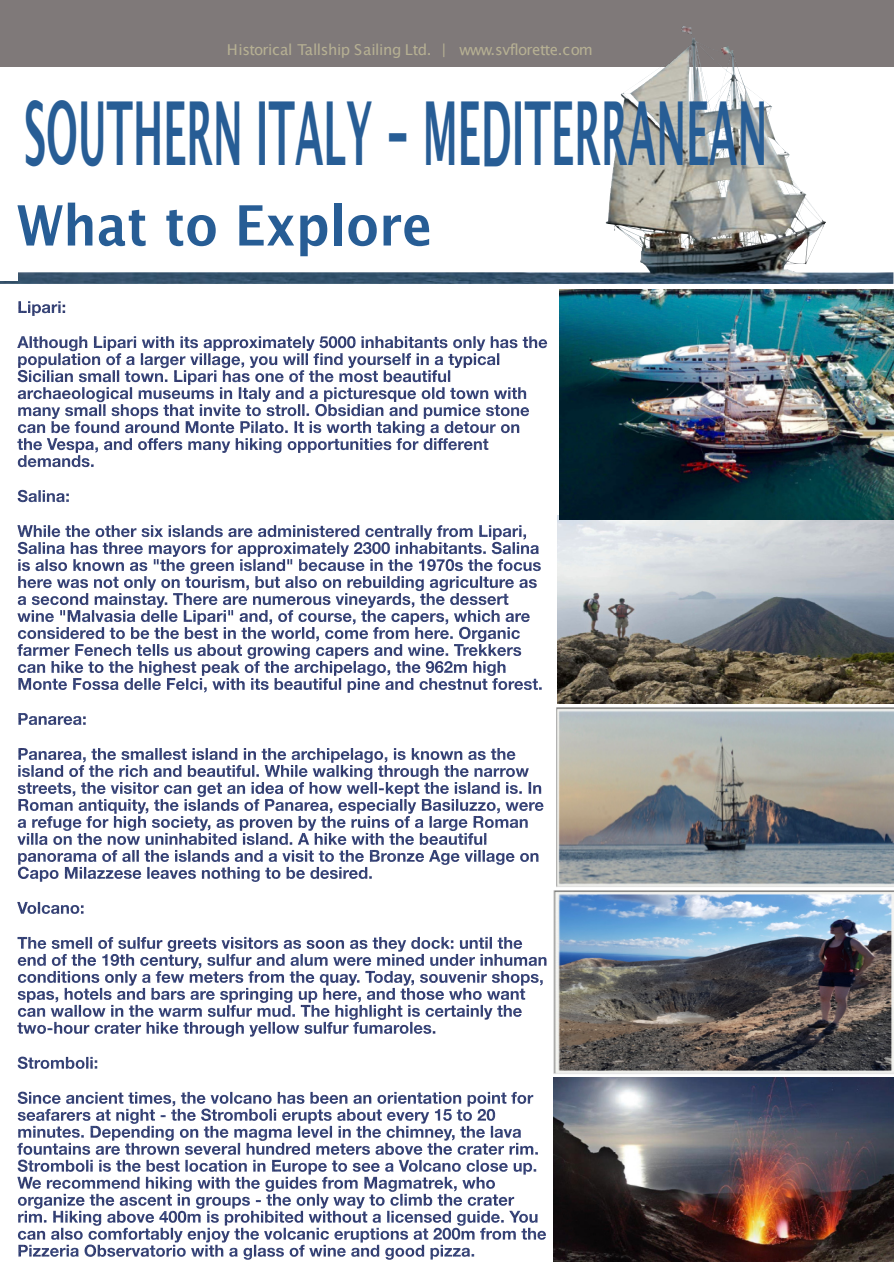
<style>
.page{position:relative;width:894px;height:1264px;background:#fff}
.page>*{position:absolute;margin:0;border:0;box-sizing:border-box;transform-origin:0 0}
.t1{font:700 88.35px "Lucida Grande";color:#275d95;scale:.44 1}
.t2{font:700 55.65px "Lucida Grande";color:#275d95;scale:.92 1}
.t3{font:15px "Lucida Grande";letter-spacing:-.03em;color:#b6b093}
</style>
<div class="page">
<div style="left:0;top:0;width:893px;height:66px;background:#7f7979"></div>
<img style="left:0;top:27px;width:893px;height:257px">
<div style="left:0;top:263px;width:17px;height:18px;background:#fff"></div>
<svg style="left:82px;top:336px;width:466px;height:13px"></svg>
<svg style="left:70px;top:349px;width:430px;height:19px"></svg>
<svg style="left:17px;top:366px;width:439px;height:17px"></svg>
<svg style="left:17px;top:383px;width:510px;height:17px"></svg>
<svg style="left:74px;top:400px;width:455px;height:17px"></svg>
<svg style="left:17px;top:417px;width:503px;height:17px"></svg>
<svg style="left:37px;top:434px;width:452px;height:19px"></svg>
<svg style="left:17px;top:451px;width:78px;height:17px"></svg>
<svg style="left:102px;top:525px;width:425px;height:12px"></svg>
<svg style="left:17px;top:537px;width:522px;height:17px"></svg>
<svg style="left:21px;top:554px;width:520px;height:17px"></svg>
<svg style="left:25px;top:571px;width:513px;height:18px"></svg>
<svg style="left:17px;top:588px;width:496px;height:17px"></svg>
<svg style="left:20px;top:605px;width:510px;height:17px"></svg>
<svg style="left:17px;top:622px;width:503px;height:17px"></svg>
<svg style="left:66px;top:639px;width:456px;height:17px"></svg>
<svg style="left:17px;top:656px;width:489px;height:17px"></svg>
<svg style="left:97px;top:673px;width:445px;height:20px"></svg>
<svg style="left:56px;top:716px;width:30px;height:9px"></svg>
<svg style="left:56px;top:748px;width:460px;height:12px"></svg>
<svg style="left:63px;top:760px;width:466px;height:17px"></svg>
<svg style="left:17px;top:777px;width:525px;height:17px"></svg>
<svg style="left:64px;top:794px;width:480px;height:17px"></svg>
<svg style="left:17px;top:811px;width:511px;height:17px"></svg>
<svg style="left:20px;top:828px;width:467px;height:17px"></svg>
<svg style="left:63px;top:850px;width:476px;height:15px"></svg>
<svg style="left:17px;top:862px;width:360px;height:20px"></svg>
<svg style="left:20px;top:905px;width:64px;height:9px"></svg>
<svg style="left:21px;top:937px;width:502px;height:12px"></svg>
<svg style="left:17px;top:949px;width:530px;height:17px"></svg>
<svg style="left:17px;top:966px;width:526px;height:20px"></svg>
<svg style="left:17px;top:983px;width:513px;height:17px"></svg>
<svg style="left:17px;top:1000px;width:505px;height:20px"></svg>
<svg style="left:17px;top:1017px;width:419px;height:20px"></svg>
<svg style="left:19px;top:1056px;width:79px;height:13px"></svg>
<svg style="left:19px;top:1091px;width:515px;height:13px"></svg>
<svg style="left:17px;top:1104px;width:479px;height:17px"></svg>
<svg style="left:18px;top:1121px;width:503px;height:17px"></svg>
<svg style="left:18px;top:1138px;width:520px;height:17px"></svg>
<svg style="left:17px;top:1159px;width:520px;height:16px"></svg>
<svg style="left:17px;top:1172px;width:483px;height:17px"></svg>
<svg style="left:17px;top:1189px;width:498px;height:17px"></svg>
<svg style="left:35px;top:1206px;width:503px;height:17px"></svg>
<svg style="left:17px;top:1223px;width:529px;height:17px"></svg>
<svg style="left:18px;top:1240px;width:457px;height:19px"></svg>
<img style="left:18px;top:301px;width:47px;height:15px">
<img style="left:17px;top:336px;width:65px;height:15px">
<img style="left:18px;top:353px;width:52px;height:15px">
<img style="left:18px;top:370px;width:45px;height:12px">
<img style="left:18px;top:387px;width:43px;height:12px">
<img style="left:18px;top:407px;width:55px;height:12px">
<img style="left:18px;top:421px;width:52px;height:12px">
<img style="left:17px;top:438px;width:63px;height:12px">
<img style="left:18px;top:455px;width:43px;height:12px">
<img style="left:17px;top:490px;width:47px;height:12px">
<img style="left:17px;top:525px;width:85px;height:12px">
<img style="left:18px;top:542px;width:47px;height:12px">
<img style="left:18px;top:559px;width:39px;height:12px">
<img style="left:18px;top:576px;width:61px;height:12px">
<img style="left:18px;top:596px;width:41px;height:9px">
<img style="left:17px;top:610px;width:96px;height:12px">
<img style="left:18px;top:627px;width:49px;height:12px">
<img style="left:17px;top:644px;width:49px;height:12px">
<img style="left:18px;top:661px;width:65px;height:12px">
<img style="left:18px;top:678px;width:79px;height:12px">
<img style="left:18px;top:713px;width:38px;height:12px">
<img style="left:18px;top:748px;width:38px;height:12px">
<img style="left:18px;top:765px;width:45px;height:12px">
<img style="left:18px;top:782px;width:45px;height:12px">
<img style="left:18px;top:799px;width:45px;height:12px">
<img style="left:18px;top:815px;width:53px;height:12px">
<img style="left:17px;top:832px;width:75px;height:12px">
<img style="left:18px;top:853px;width:45px;height:11px">
<img style="left:18px;top:866px;width:38px;height:15px">
<img style="left:17px;top:902px;width:52px;height:11px">
<img style="left:17px;top:937px;width:67px;height:11px">
<img style="left:18px;top:953px;width:66px;height:12px">
<img style="left:18px;top:970px;width:60px;height:12px">
<img style="left:18px;top:990px;width:36px;height:12px">
<img style="left:18px;top:1007px;width:55px;height:9px">
<img style="left:17px;top:1021px;width:86px;height:12px">
<img style="left:17px;top:1056px;width:44px;height:12px">
<img style="left:17px;top:1091px;width:57px;height:12px">
<img style="left:18px;top:1108px;width:34px;height:12px">
<img style="left:18px;top:1125px;width:62px;height:12px">
<img style="left:17px;top:1142px;width:50px;height:12px">
<img style="left:18px;top:1159px;width:46px;height:12px">
<img style="left:17px;top:1176px;width:68px;height:12px">
<img style="left:18px;top:1196px;width:34px;height:12px">
<img style="left:18px;top:1210px;width:98px;height:15px">
<img style="left:18px;top:1230px;width:41px;height:9px">
<img style="left:18px;top:1244px;width:75px;height:12px">
<img style="left:554px;top:1077px;width:339px;height:183px">
<img style="left:557px;top:515px;width:336px;height:188px">
<img style="left:553px;top:890px;width:340px;height:183px">
<img style="left:556px;top:707px;width:337px;height:180px">
<img style="left:560px;top:289px;width:333px;height:231px">
<p class="t3" style="left:227px;top:43px;width:367px">Historical Tallship Sailing Ltd. | www.svflorette.com</p>
<h1 class="t1" style="left:24px;top:96px;width:1690px">SOUTHERN ITALY - MEDITERRANEAN</h1>
<h2 class="t2" style="left:17px;top:202px;width:453px">What to Explore</h2>
</div>
